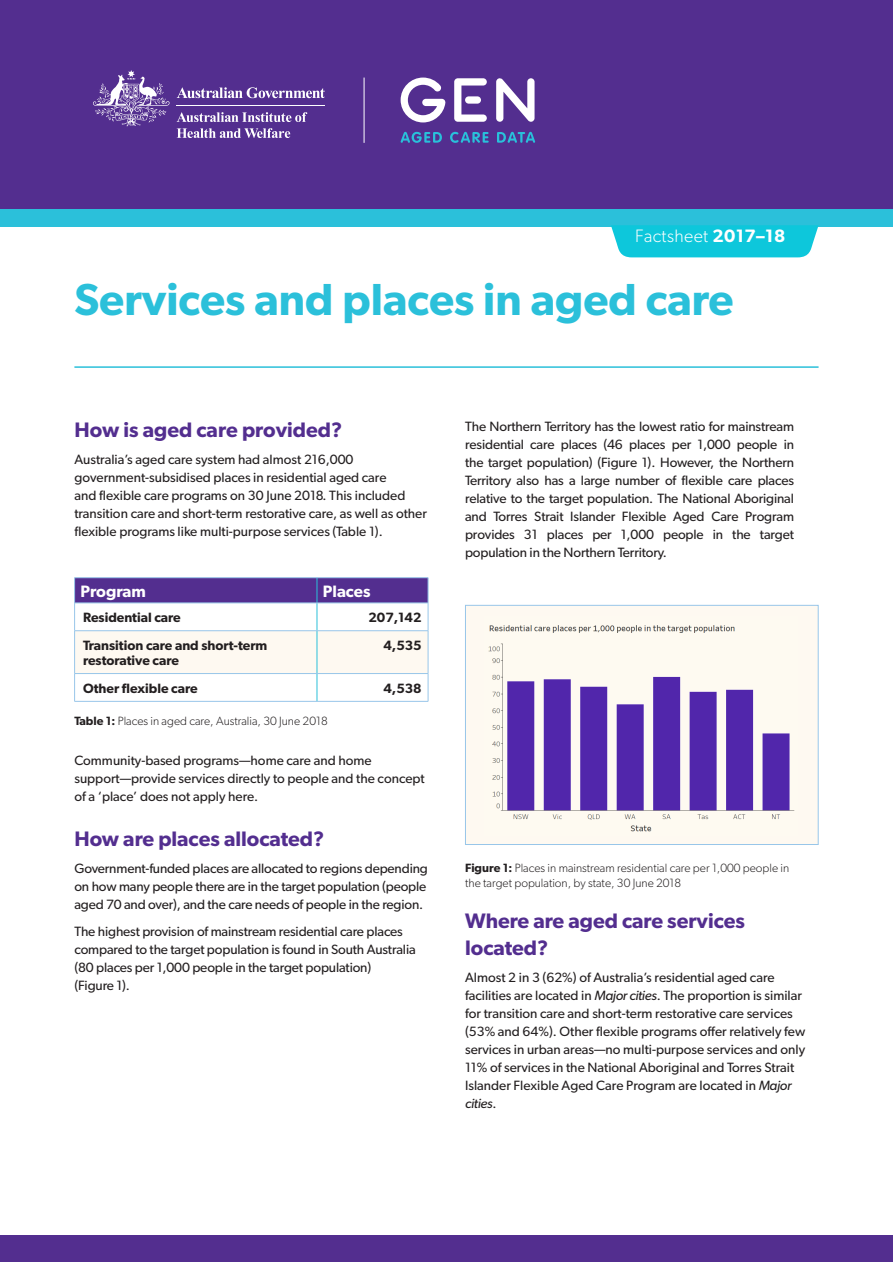
<style>
.page{position:relative;width:893px;height:1263px;background:#fff}
.page>*{position:absolute;margin:0;border:0;box-sizing:border-box;transform-origin:0 0}
.t1{font:600 45px "Gibson";color:#2bc0da}
.t2{font:600 21px/27px "Gibson";color:#532e8f}
.t3{font:300 18px "Gibson";letter-spacing:.02em;color:#fff}
.t4{font:600 16.5px "Gibson";color:#fff}
.t5{font:13.5px/18px "Gibson";color:#231f20}
.t6{font:600 13.5px/15px "Gibson";color:#231f20}
.t7{font:300 12px/15px "Gibson";color:#231f20}
.s1{font-weight:600}
.s2{font-style:italic}
</style>
<div class="page">
<hr style="left:74px;top:577px;width:243px;height:1px;background:#98c6e9">
<hr style="left:317px;top:577px;width:111px;height:1px;background:#98c6e9">
<svg style="left:74px;top:578px;width:355px;height:123px"></svg>
<hr style="left:74px;top:701px;width:243px;height:1px;background:#98c6e9">
<hr style="left:317px;top:701px;width:111px;height:1px;background:#98c6e9">
<div style="left:0;top:0;width:893px;height:227px;background:#532e8f"></div>
<div style="left:0;top:209px;width:893px;height:18px;background:#2bc0da"></div>
<hr style="left:74px;top:366px;width:745px;height:2px;background:#2bc0da">
<div style="left:0;top:1235px;width:893px;height:27px;background:#532e8f"></div>
<svg style="left:401px;top:78px;width:44px;height:44px"></svg>
<svg style="left:454px;top:78px;width:33px;height:44px"></svg>
<div style="left:465px;top:96px;width:16px;height:8px;background:#fff;border-radius:4px"></div>
<svg style="left:496px;top:78px;width:39px;height:44px"></svg>
<svg style="left:401px;top:132px;width:41px;height:11px"></svg>
<svg style="left:450px;top:132px;width:39px;height:11px"></svg>
<svg style="left:497px;top:132px;width:38px;height:11px"></svg>
<hr style="left:364px;top:78px;width:1px;height:65px;background:#fff">
<svg style="left:177px;top:87px;width:148px;height:11px"></svg>
<svg style="left:93px;top:70px;width:77px;height:56px"></svg>
<hr style="left:177px;top:105px;width:148px;height:1px;background:#fff">
<svg style="left:177px;top:112px;width:130px;height:10px"></svg>
<svg style="left:177px;top:128px;width:113px;height:10px"></svg>
<div style="left:465px;top:605px;width:353px;height:239px;background:#fef9f1"></div>
<div style="left:465px;top:605px;width:354px;height:240px;border:1px solid #98c6e9"></div>
<div style="left:611px;top:225px;width:208px;height:32px;background:#0dc7db"></div>
<img style="left:488px;top:625px;width:307px;height:207px">
<p class="t3" style="left:635px;top:225px;width:152px">Factsheet <span class="s1">2017–18</span></p>
<p class="t1" style="left:74px;top:272px;width:661px">Services and places in aged care</p>
<p class="t2" style="left:74px;top:415px;width:269px">How is aged care provided?</p>
<p class="t5" style="left:74px;top:450px;width:354px">Australia’s aged care system had almost 216,000 government-subsidised places in residential aged care<br>and flexible care programs on 30 June 2018. This included transition care and short-term restorative care, as well as other flexible programs like multi-purpose services (Table 1).</p>
<p class="t4" style="left:81px;top:581px;width:67px">Program</p>
<p class="t4" style="left:323px;top:581px;width:49px">Places</p>
<p class="t6" style="left:83px;top:610px;width:99px">Residential care</p>
<p class="t6" style="left:369px;top:610px;width:54px">207,142</p>
<p class="t6" style="left:83px;top:637px;width:186px">Transition care and short-term restorative care</p>
<p class="t6" style="left:383px;top:638px;width:40px">4,535</p>
<p class="t6" style="left:83px;top:680px;width:116px">Other flexible care</p>
<p class="t6" style="left:383px;top:680px;width:40px">4,538</p>
<p class="t7" style="left:74px;top:713px;width:255px"><span class="s1">Table 1:</span> Places in aged care, Australia, 30 June 2018</p>
<p class="t5" style="left:74px;top:751px;width:352px">Community-based programs—home care and home support—provide services directly to people and the concept of a ‘place’ does not apply here.</p>
<p class="t2" style="left:74px;top:825px;width:251px">How are places allocated?</p>
<p class="t5" style="left:74px;top:859px;width:355px;text-align:justify">Government-funded places are allocated to regions depending on how many people there are in the target population (people aged 70 and over), and the care needs of people in the region.</p>
<p class="t5" style="left:74px;top:922px;width:343px">The highest provision of mainstream residential care places compared to the target population is found in South Australia (80 places per 1,000 people in the target population)<br>(Figure 1).</p>
<p class="t5" style="left:465px;top:417px;width:330px;text-align:justify">The Northern Territory has the lowest ratio for mainstream residential care places (46 places per 1,000 people in the target population) (Figure 1). However, the Northern Territory also has a large number of flexible care places relative to the target population. The National Aboriginal and Torres Strait Islander Flexible Aged Care Program provides 31 places per 1,000 people in the target population in the Northern Territory.</p>
<p class="t7" style="left:465px;top:860px;width:326px"><span class="s1">Figure 1:</span> Places in mainstream residential care per 1,000 people in the target population, by state, 30 June 2018</p>
<p class="t2" style="left:465px;top:907px;width:281px">Where are aged care services located?</p>
<p class="t5" style="left:465px;top:968px;width:342px">Almost 2 in 3 (62%) of Australia’s residential aged care facilities are located in <span class="s2">Major cities</span>. The proportion is similar for transition care and short-term restorative care services (53% and 64%). Other flexible programs offer relatively few services in urban areas—no multi-purpose services and only 11% of services in the National Aboriginal and Torres Strait Islander Flexible Aged Care Program are located in <span class="s2">Major cities</span>.</p>
</div>
